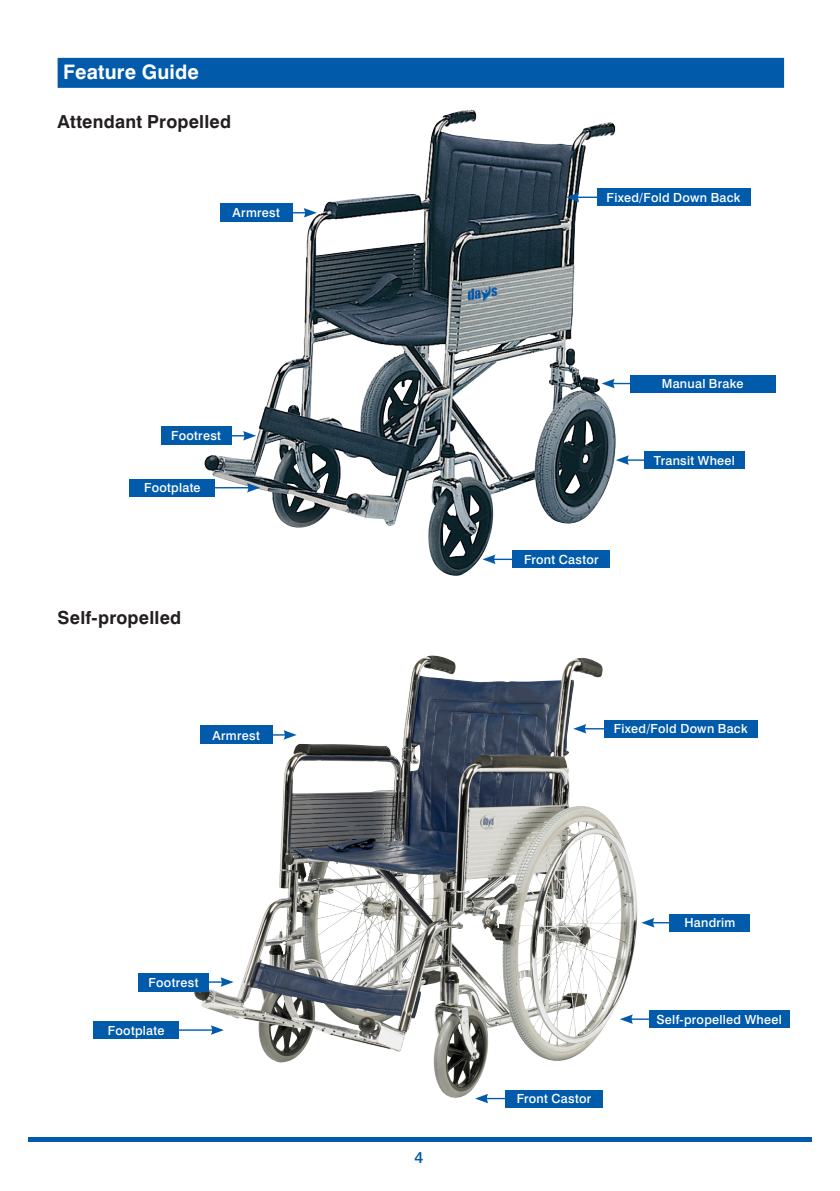
<style>
.page{position:relative;width:840px;height:1191px;background:#fff}
.page>*{position:absolute;margin:0;border:0;box-sizing:border-box;transform-origin:0 0}
.t1{font:700 20px "Swiss 721 BT";letter-spacing:.01em;color:#fff}
.Sub_Header{font:700 18px "Swiss 721 BT";letter-spacing:.01em;color:#231f20}
.t2{font:500 16px "Swiss 721 BT";color:#015aaa}
.Sub_Header-2{font:500 12.6px "Swiss 721 BT";letter-spacing:.025em;color:#fff}
</style>
<div class="page">
<hr style="left:28px;top:1137px;width:783px;height:4px;background:#015aaa">
<img style="left:187px;top:655px;width:450px;height:447px">
<img style="left:204px;top:110px;width:413px;height:466px">
<div style="left:58px;top:58px;width:725px;height:30px;background:#015aaa"></div>
<hr style="left:224px;top:212px;width:82px;height:1px;background:#015aaa">
<svg style="left:303px;top:208px;width:13px;height:10px"></svg>
<div style="left:220px;top:204px;width:72px;height:18px;background:#015aaa"></div>
<hr style="left:204px;top:734px;width:82px;height:1px;background:#015aaa">
<svg style="left:283px;top:730px;width:13px;height:9px"></svg>
<div style="left:200px;top:726px;width:72px;height:18px;background:#015aaa"></div>
<hr style="left:182px;top:435px;width:64px;height:1px;background:#015aaa">
<svg style="left:243px;top:431px;width:13px;height:9px"></svg>
<div style="left:161px;top:427px;width:70px;height:18px;background:#015aaa"></div>
<hr style="left:159px;top:981px;width:64px;height:1px;background:#015aaa">
<svg style="left:220px;top:977px;width:13px;height:10px"></svg>
<div style="left:138px;top:973px;width:70px;height:18px;background:#015aaa"></div>
<hr style="left:124px;top:1029px;width:90px;height:1px;background:#015aaa">
<svg style="left:210px;top:1025px;width:14px;height:9px"></svg>
<div style="left:94px;top:1021px;width:84px;height:17px;background:#015aaa"></div>
<hr style="left:492px;top:558px;width:89px;height:2px;background:#015aaa">
<svg style="left:482px;top:554px;width:13px;height:10px"></svg>
<div style="left:512px;top:551px;width:97px;height:17px;background:#015aaa"></div>
<hr style="left:485px;top:1097px;width:89px;height:2px;background:#015aaa">
<svg style="left:475px;top:1093px;width:13px;height:10px"></svg>
<div style="left:505px;top:1090px;width:97px;height:17px;background:#015aaa"></div>
<hr style="left:625px;top:459px;width:60px;height:2px;background:#015aaa">
<svg style="left:615px;top:455px;width:13px;height:10px"></svg>
<div style="left:643px;top:451px;width:101px;height:17px;background:#015aaa"></div>
<hr style="left:629px;top:1018px;width:60px;height:1px;background:#015aaa">
<svg style="left:619px;top:1014px;width:13px;height:10px"></svg>
<div style="left:648px;top:1010px;width:141px;height:17px;background:#015aaa"></div>
<hr style="left:611px;top:383px;width:60px;height:1px;background:#015aaa">
<svg style="left:601px;top:379px;width:13px;height:9px"></svg>
<div style="left:629px;top:375px;width:146px;height:17px;background:#015aaa"></div>
<hr style="left:651px;top:922px;width:59px;height:1px;background:#015aaa">
<svg style="left:641px;top:918px;width:13px;height:9px"></svg>
<div style="left:669px;top:914px;width:80px;height:17px;background:#015aaa"></div>
<hr style="left:576px;top:197px;width:59px;height:1px;background:#015aaa">
<svg style="left:566px;top:192px;width:13px;height:10px"></svg>
<div style="left:596px;top:189px;width:154px;height:17px;background:#015aaa"></div>
<hr style="left:583px;top:728px;width:59px;height:1px;background:#015aaa">
<svg style="left:573px;top:724px;width:13px;height:9px"></svg>
<div style="left:603px;top:720px;width:154px;height:17px;background:#015aaa"></div>
<hr style="left:160px;top:487px;width:90px;height:1px;background:#015aaa">
<svg style="left:247px;top:483px;width:13px;height:9px"></svg>
<div style="left:130px;top:479px;width:85px;height:17px;background:#015aaa"></div>
<p class="t1" style="left:63px;top:60px;width:137px">Feature Guide</p>
<p class="Sub_Header" style="left:58px;top:111px;width:175px">Attendant Propelled</p>
<p class="Sub_Header-2" style="left:232px;top:205px;width:49px">Armrest</p>
<p class="Sub_Header-2" style="left:171px;top:428px;width:51px">Footrest</p>
<p class="Sub_Header-2" style="left:144px;top:480px;width:58px">Footplate</p>
<p class="Sub_Header" style="left:58px;top:607px;width:125px">Self-propelled</p>
<p class="Sub_Header-2" style="left:212px;top:727px;width:49px">Armrest</p>
<p class="Sub_Header-2" style="left:148px;top:974px;width:51px">Footrest</p>
<p class="Sub_Header-2" style="left:108px;top:1022px;width:58px">Footplate</p>
<p class="t2" style="left:414px;top:1147px;width:10px">4</p>
<p class="Sub_Header-2" style="left:606px;top:190px;width:135px">Fixed/Fold Down Back</p>
<p class="Sub_Header-2" style="left:523px;top:552px;width:76px">Front Castor</p>
<p class="Sub_Header-2" style="left:661px;top:376px;width:83px">Manual Brake</p>
<p class="Sub_Header-2" style="left:653px;top:452px;width:82px">Transit Wheel</p>
<p class="Sub_Header-2" style="left:613px;top:721px;width:135px">Fixed/Fold Down Back</p>
<p class="Sub_Header-2" style="left:516px;top:1091px;width:76px">Front Castor</p>
<p class="Sub_Header-2" style="left:684px;top:915px;width:53px">Handrim</p>
<p class="Sub_Header-2" style="left:656px;top:1011px;width:127px">Self-propelled Wheel</p>
</div>
